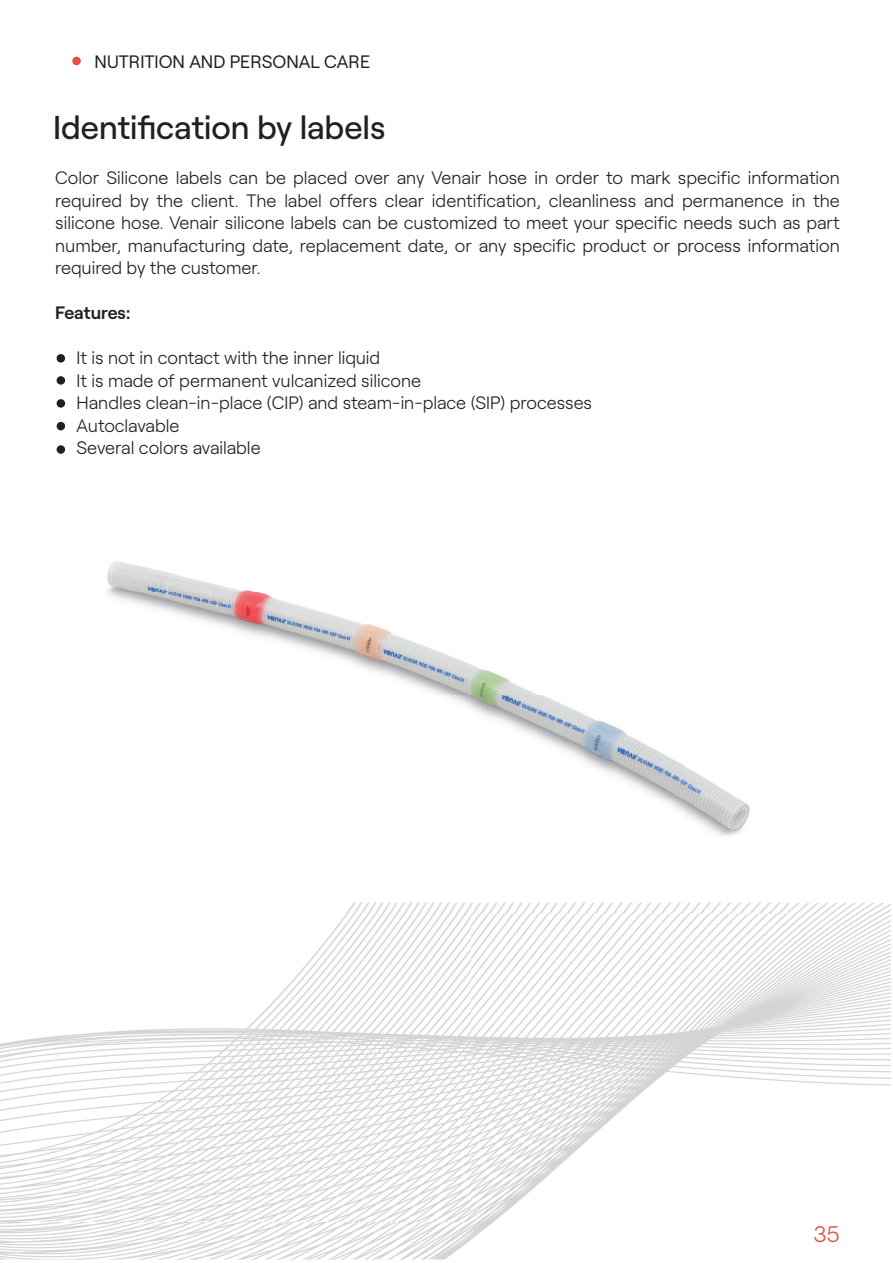
<style>
.page{position:relative;width:893px;height:1263px;background:#fff}
.page>*{position:absolute;margin:0;border:0;box-sizing:border-box;transform-origin:0 0}
.t1{font:500 33px "Roobert";color:#231f20}
.t2{font:300 22.5px "Roobert";color:#e3503c}
.t3{font:300 18px/22.5px "Roobert";color:#231f20;text-align:justify}
.t4{font:18px "Roobert";color:#231f20}
.t5{font:600 18px "Roobert";letter-spacing:-.005em;color:#231f20}
</style>
<div class="page">
<img style="left:0;top:903px;width:891px;height:357px">
<div style="left:72px;top:57px;width:9px;height:8px;background:#e3503c;border-radius:50%"></div>
<div style="left:57px;top:445px;width:8px;height:9px;background:#231f20;border-radius:50%"></div>
<div style="left:57px;top:422px;width:8px;height:8px;background:#231f20;border-radius:50%"></div>
<div style="left:57px;top:399px;width:8px;height:9px;background:#231f20;border-radius:50%"></div>
<div style="left:57px;top:376px;width:8px;height:9px;background:#231f20;border-radius:50%"></div>
<div style="left:57px;top:354px;width:8px;height:9px;background:#231f20;border-radius:50%"></div>
<img style="left:77px;top:561px;width:710px;height:352px">
<p class="t4" style="left:95px;top:48px;width:277px">NUTRITION AND PERSONAL CARE</p>
<h1 class="t1" style="left:53px;top:102px;width:334px">Identification by labels</h1>
<p class="t3" style="left:55px;top:166px;width:786px">Color Silicone labels can be placed over any Venair hose in order to mark specific information required by the client. The label offers clear identification, cleanliness and permanence in the silicone hose. Venair silicone labels can be customized to meet your specific needs such as part number, manufacturing date, replacement date, or any specific product or process information required by the customer.</p>
<p class="t5" style="left:55px;top:299px;width:77px">Features:</p>
<p class="t3" style="left:77px;top:346px;width:517px;text-align:left">It is not in contact with the inner liquid<br>It is made of permanent vulcanized silicone<br>Handles clean-in-place (CIP) and steam-in-place (SIP) processes Autoclavable<br>Several colors available</p>
<p class="t2" style="left:813px;top:1217px;width:28px">35</p>
</div>
